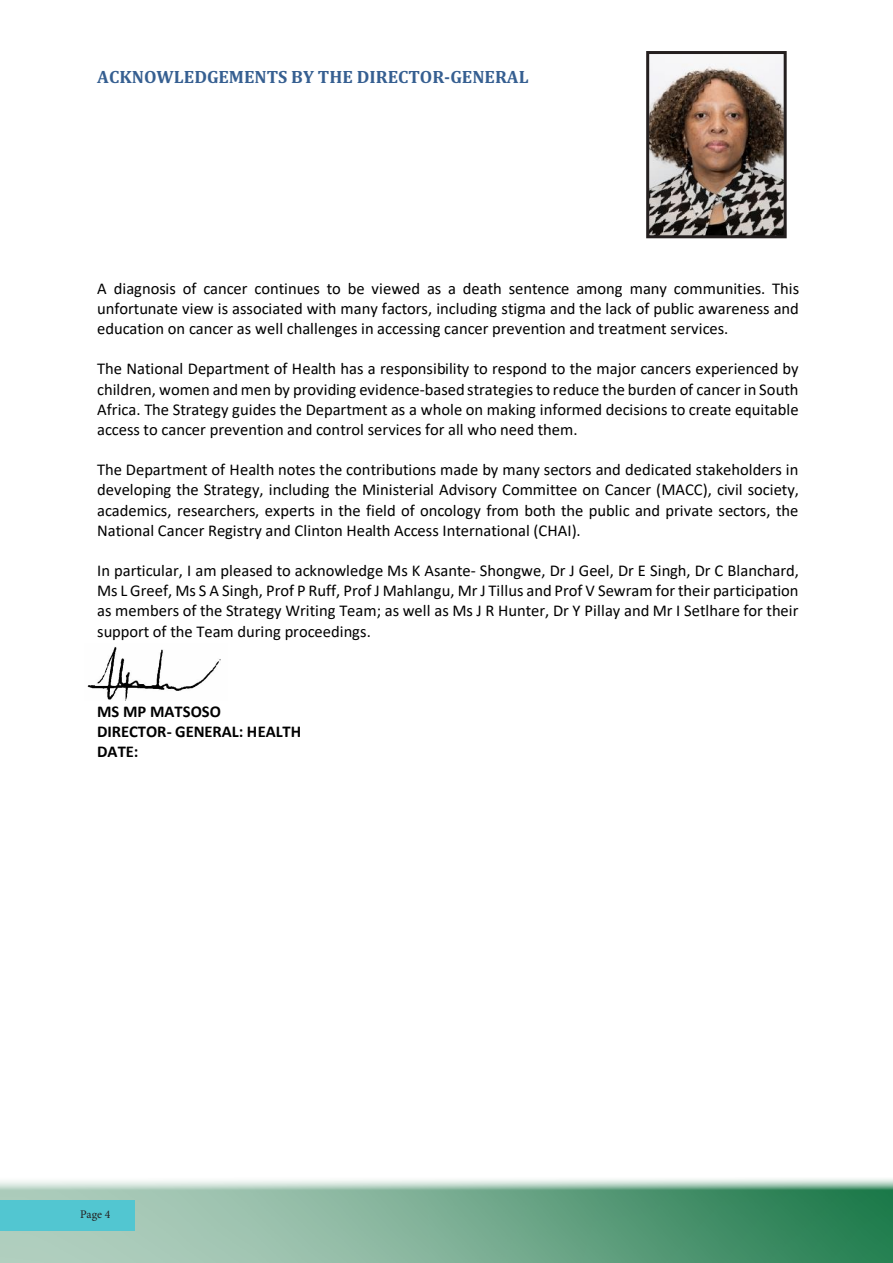
<style>
.page{position:relative;width:893px;height:1263px;background:#fff}
.page>*{position:absolute;margin:0;border:0;box-sizing:border-box;transform-origin:0 0}
.t1{font:700 18px "Cambria";color:#365f91}
.t2{font:16.5px/20.1px "Calibri";color:#000;text-align:justify}
.t3{font:700 16.5px/20.1px "Calibri";color:#000}
.t4{font:11.7px "Minion Pro";color:#241f1f}
</style>
<div class="page">
<svg style="left:0;top:1179px;width:893px;height:84px;background:#7cb095"></svg>
<div style="left:0;top:1200px;width:135px;height:30px;background:#52c6d1"></div>
<img style="left:650px;top:58px;width:133px;height:176px">
<div style="left:646px;top:51px;width:141px;height:187px;border:3px solid #241f1f"></div>
<img style="left:87px;top:647px;width:134px;height:53px">
<p class="t1" style="left:97px;top:64px;width:433px">ACKNOWLEDGEMENTS BY THE DIRECTOR-GENERAL</p>
<p class="t2" style="left:97px;top:278px;width:703px">A diagnosis of cancer continues to be viewed as a death sentence among many communities. This unfortunate view is associated with many factors, including stigma and the lack of public awareness and education on cancer as well challenges in accessing cancer prevention and treatment services.</p>
<p class="t2" style="left:97px;top:358px;width:703px">The National Department of Health has a responsibility to respond to the major cancers experienced by children, women and men by providing evidence-based strategies to reduce the burden of cancer in South Africa. The Strategy guides the Department as a whole on making informed decisions to create equitable access to cancer prevention and control services for all who need them.</p>
<p class="t2" style="left:97px;top:459px;width:703px">The Department of Health notes the contributions made by many sectors and dedicated stakeholders in developing the Strategy, including the Ministerial Advisory Committee on Cancer (MACC), civil society, academics, researchers, experts in the field of oncology from both the public and private sectors, the National Cancer Registry and Clinton Health Access International (CHAI).</p>
<p class="t2" style="left:97px;top:560px;width:703px">In particular, I am pleased to acknowledge Ms K Asante- Shongwe, Dr J Geel, Dr E Singh, Dr C Blanchard, Ms L Greef, Ms S A Singh, Prof P Ruff, Prof J Mahlangu, Mr J Tillus and Prof V Sewram for their participation as members of the Strategy Writing Team; as well as Ms J R Hunter, Dr Y Pillay and Mr I Setlhare for their support of the Team during proceedings.</p>
<p class="t3" style="left:97px;top:701px;width:206px">MS MP MATSOSO<br>DIRECTOR- GENERAL: HEALTH<br>DATE:</p>
<p class="t4" style="left:80px;top:1206px;width:31px">Page 4</p>
</div>
